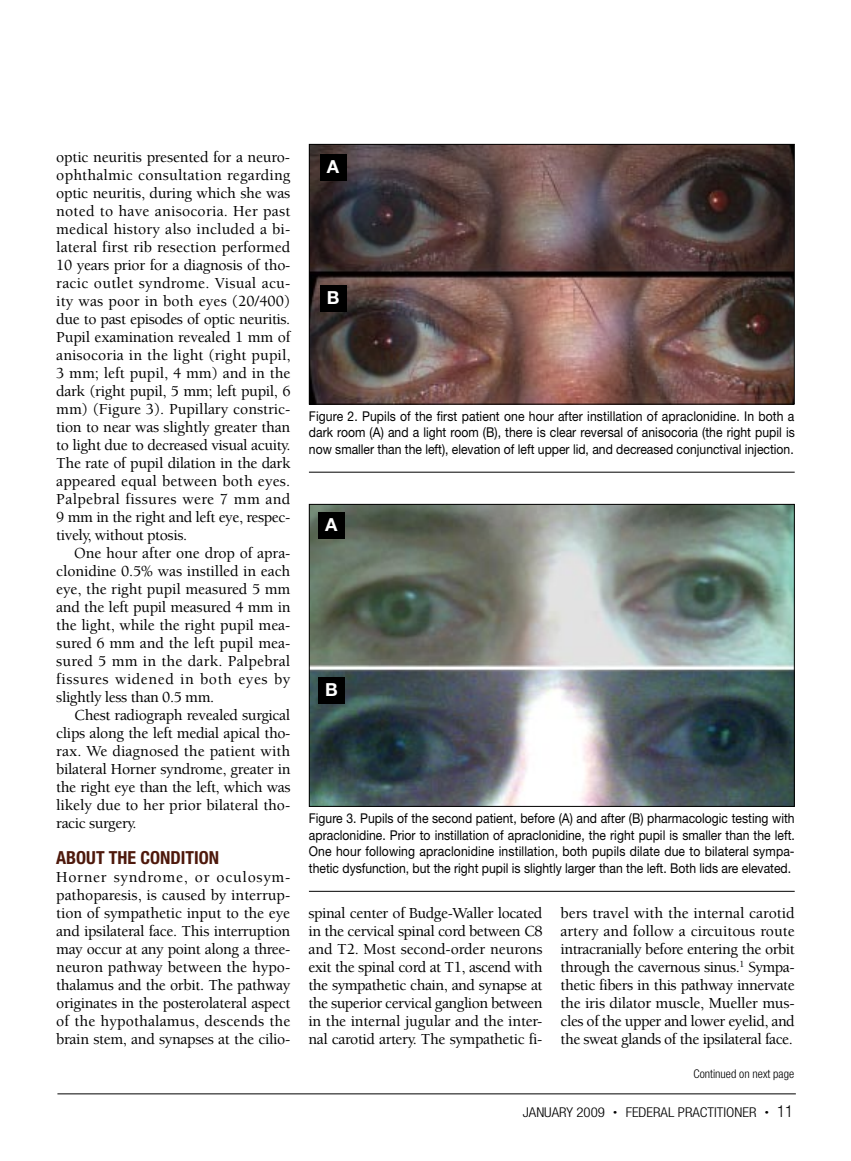
<style>
.page{position:relative;width:851px;height:1161px;background:#fff}
.page>*{position:absolute;margin:0;border:0;box-sizing:border-box;transform-origin:0 0}
.t1{font:700 condensed 18px "Helvetica Neue";color:#4e190c}
.t2{font:700 18px "Helvetica Neue";color:#fff}
.t3{font:500 15.75px/18px "Berkeley";letter-spacing:-.025em;color:#000;text-align:justify}
.t4{font:13.5px/16.5px "Helvetica Neue";color:#000;text-align:justify;scale:.9 1}
.t5{font:300 condensed 13.5px "Helvetica Neue";color:#000;scale:1.1 1}
.t6{font:300 condensed 12px "Helvetica Neue";color:#000}
.s1{font-size:7.5px}
.s2{font-size:16.5px}
</style>
<div class="page">
<hr style="left:57px;top:1094px;width:738px;height:1px;background:#000">
<hr style="left:309px;top:472px;width:485px;height:1px;background:#000">
<img style="left:311px;top:146px;width:481px;height:257px">
<div style="left:309px;top:144px;width:485px;height:261px;border:1px solid #000"></div>
<div style="left:320px;top:155px;width:26px;height:26px;background:#000"></div>
<div style="left:320px;top:285px;width:26px;height:27px;background:#000"></div>
<hr style="left:309px;top:891px;width:485px;height:1px;background:#000">
<img style="left:311px;top:506px;width:481px;height:299px">
<div style="left:309px;top:504px;width:485px;height:303px;border:1px solid #000"></div>
<div style="left:318px;top:513px;width:26px;height:26px;background:#000"></div>
<div style="left:318px;top:678px;width:26px;height:26px;background:#000"></div>
<p class="t3" style="left:56px;top:148px;width:236px">optic neuritis presented for a neuro&shy;ophthalmic consultation regarding optic neuritis, during which she was noted to have anisocoria. Her past medical history also included a bi&shy;lateral first rib resection performed 10 years prior for a diagnosis of tho&shy;racic outlet syndrome. Visual acu&shy;ity was poor in both eyes (20/400) due to past episodes of optic neuritis.<br>Pupil examination revealed 1 mm of anisocoria in the light (right pupil, 3 mm; left pupil, 4 mm) and in the dark (right pupil, 5 mm; left pupil, 6 mm) (Figure 3). Pupillary constric&shy;tion to near was slightly greater than to light due to decreased visual acuity.<br>The rate of pupil dilation in the dark appeared equal between both eyes.<br>Palpebral fissures were 7 mm and 9 mm in the right and left eye, respec&shy;tively, without ptosis.</p>
<p class="t3" style="left:56px;top:544px;width:236px;text-indent:18px">One hour after one drop of apra&shy;clonidine 0.5% was instilled in each eye, the right pupil measured 5 mm and the left pupil measured 4 mm in the light, while the right pupil mea&shy;sured 6 mm and the left pupil mea&shy;sured 5 mm in the dark. Palpebral fissures widened in both eyes by slightly less than 0.5 mm.</p>
<p class="t3" style="left:56px;top:706px;width:236px;text-indent:18px">Chest radiograph revealed surgical clips along the left medial apical tho&shy;rax. We diagnosed the patient with bilateral Horner syndrome, greater in the right eye than the left, which was likely due to her prior bilateral tho&shy;racic surgery.</p>
<p class="t1" style="left:56px;top:847px;width:164px">ABOUT THE CONDITION</p>
<p class="t3" style="left:56px;top:868px;width:236px">Horner syndrome, or oculosym&shy;pathoparesis, is caused by interrup&shy;tion of sympathetic input to the eye and ipsilateral face. This interruption may occur at any point along a three&shy;neuron pathway between the hypo&shy;thalamus and the orbit. The pathway originates in the posterolateral aspect of the hypothalamus, descends the brain stem, and synapses at the cilio-</p>
<p class="t2" style="left:327px;top:156px;width:14px">A</p>
<p class="t2" style="left:327px;top:286px;width:14px">B</p>
<p class="t4" style="left:309px;top:408px;width:541px">Figure 2. Pupils of the first patient one hour after instillation of apraclonidine. In both a dark room (A) and a light room (B), there is clear reversal of anisocoria (the right pupil is now smaller than the left), elevation of left upper lid, and decreased conjunctival injection.</p>
<p class="t2" style="left:325px;top:514px;width:14px">A</p>
<p class="t2" style="left:325px;top:679px;width:14px">B</p>
<p class="t4" style="left:309px;top:810px;width:541px">Figure 3. Pupils of the second patient, before (A) and after (B) pharmacologic testing with apraclonidine. Prior to instillation of apraclonidine, the right pupil is smaller than the left.<br>One hour following apraclonidine instillation, both pupils dilate due to bilateral sympa&shy;thetic dysfunction, but the right pupil is slightly larger than the left. Both lids are elevated.</p>
<p class="t3" style="left:308px;top:904px;width:236px">spinal center of Budge-Waller located in the cervical spinal cord between C8 and T2. Most second-order neurons exit the spinal cord at T1, ascend with the sympathetic chain, and synapse at the superior cervical ganglion between in the internal jugular and the inter&shy;nal carotid artery. The sympathetic fi-</p>
<p class="t3" style="left:560px;top:904px;width:236px">bers travel with the internal carotid artery and follow a circuitous route intracranially before entering the orbit through the cavernous sinus.<sup>1</sup> Sympa&shy;thetic fibers in this pathway innervate the iris dilator muscle, Mueller mus&shy;cles of the upper and lower eyelid, and the sweat glands of the ipsilateral face.</p>
<p class="t6" style="left:693px;top:1066px;width:102px">Continued on next page</p>
<p class="t5" style="left:523px;top:1104px;width:247px">JANUARY 2009 <span class="s1">•</span> FEDERAL PRACTITIONER <span class="s1">•</span> <span class="s2">11</span></p>
</div>
